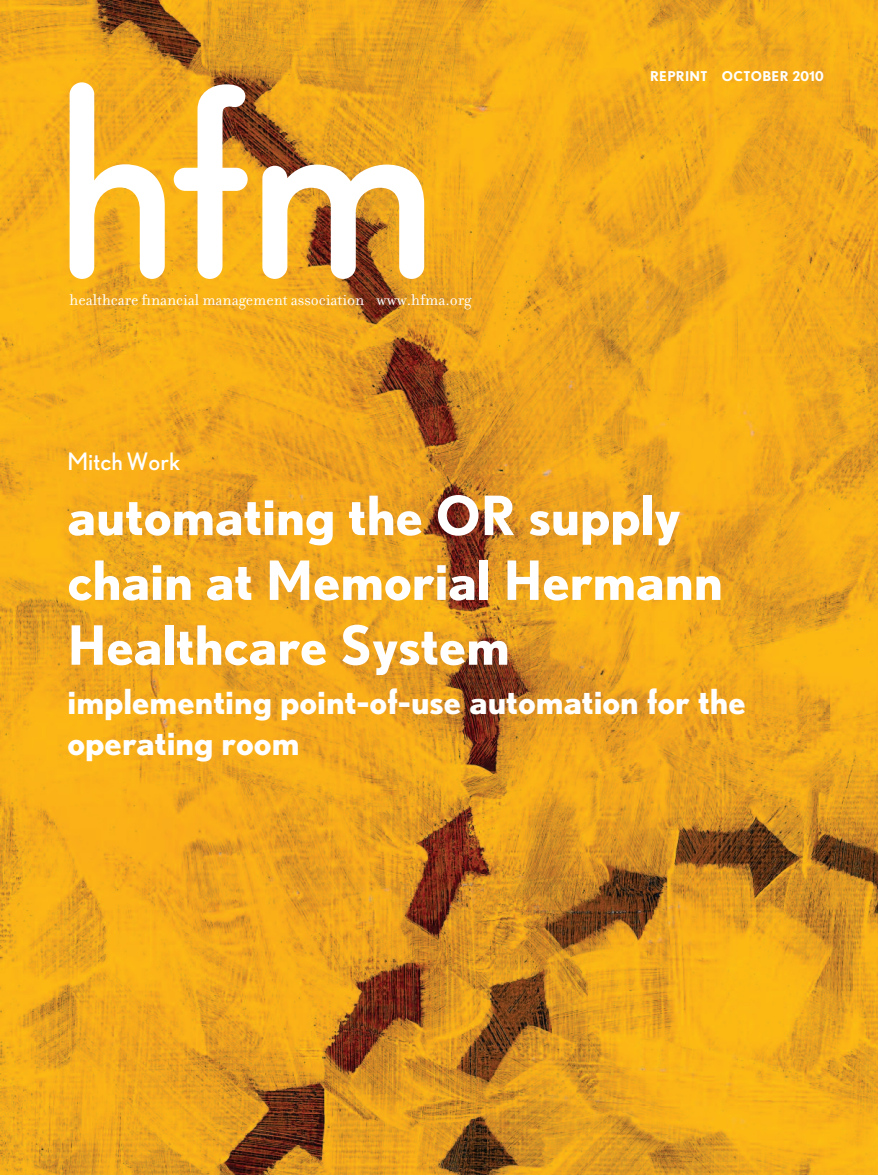
<style>
.page{position:relative;width:878px;height:1175px;background:#fff}
.page>*{position:absolute;margin:0;border:0;box-sizing:border-box;transform-origin:0 0}
.t1{font:700 54px/64.8px "Nobel";color:#fff}
.t2{font:700 34.5px/41.4px "Nobel";color:#fff}
.t3{font:24px "Nobel";color:#fff}
.t4{font:16.8px "Filosofia";color:#fff}
.t5{font:700 13.5px "Nobel";letter-spacing:.025em;color:#fff}
</style>
<div class="page">
<img style="left:0;top:0;width:878px;height:1174px">
<svg style="left:70px;top:82px;width:95px;height:197px"></svg>
<svg style="left:174px;top:84px;width:74px;height:195px"></svg>
<svg style="left:262px;top:165px;width:162px;height:114px"></svg>
<p class="t4" style="left:70px;top:289px;width:403px">healthcare financial management association www.hfma.org</p>
<p class="t5" style="left:650px;top:68px;width:175px">REPRINT OCTOBER 2010</p>
<p class="t3" style="left:68px;top:448px;width:114px">Mitch Work</p>
<p class="t1" style="left:67px;top:484px;width:657px">automating the OR supply chain at Memorial Hermann<br>Healthcare System</p>
<p class="t2" style="left:67px;top:681px;width:679px">implementing point-of-use automation for the operating room</p>
</div>
